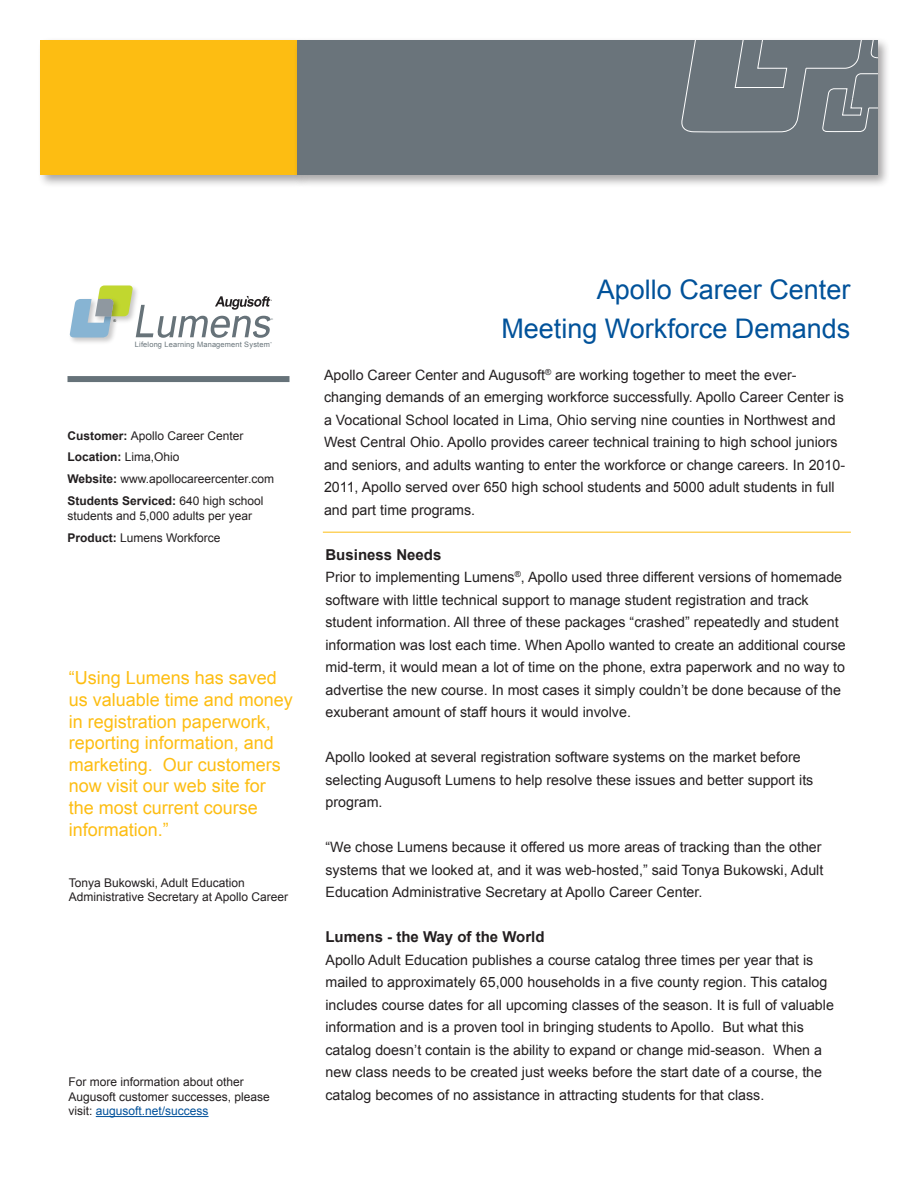
<style>
.page{position:relative;width:918px;height:1188px;background:#fff}
.page>*{position:absolute;margin:0;border:0;box-sizing:border-box;transform-origin:0 0}
.t1{font:27px "Arial";color:#01529a}
.t2{font:18px/21.6px "Arial";color:#fdbd12}
.t3{font:700 15px "Arial";color:#231f20}
.t4{font:14.25px/22.5px "Arial";color:#231f20}
.CM4{font:12px/14.4px "Arial";color:#231f20}
.CM4-2{font:700 12px "Arial";color:#231f20}
.t5{font:7.35px "Arial";letter-spacing:.025em;color:#677379}
.t6{font:3.75px "Arial";color:#1d211c}
.t7{font:2.4px "Arial";color:#677379}
.t8{font:2.4px "Arial";color:#6c797e}
.t9{font:1.8px "Arial";color:#231f20}
.s1{font-weight:700}
.s2{font-weight:400}
.s3{color:#01519b}
</style>
<div class="page">
<div style="left:37px;top:37px;width:273px;height:152px;background:#231f20;opacity:.4"></div>
<div style="left:40px;top:40px;width:257px;height:136px;background:#fdbd12"></div>
<div style="left:294px;top:37px;width:596px;height:152px;background:#231f20;opacity:.4"></div>
<div style="left:297px;top:40px;width:580px;height:136px;background:#6a747b"></div>
<img style="left:102px;top:285px;width:29px;height:1px">
<svg style="left:69px;top:286px;width:202px;height:52px"></svg>
<hr style="left:96px;top:1116px;width:113px;height:1px;background:#01519b">
<hr style="left:323px;top:532px;width:528px;height:1px;background:#fdbd12">
<div style="left:68px;top:376px;width:222px;height:6px;background:#667279"></div>
<svg style="left:681px;top:40px;width:197px;height:92px"></svg>
<p class="t6" style="left:113px;top:319px;width:4px">®</p>
<p class="t9" style="left:271px;top:299px;width:3px">®</p>
<p class="t8" style="left:271px;top:317px;width:3px">®</p>
<p class="t5" style="left:135px;top:339px;width:137px">Lifelong Learning Management System</p>
<p class="t7" style="left:270px;top:342px;width:4px">™</p>
<p class="CM4" style="left:68px;top:428px;width:178px"><span class="s1">Customer:</span> Apollo Career Center</p>
<p class="CM4-2" style="left:68px;top:449px;width:114px">Location: <span class="s2">Lima,Ohio</span></p>
<p class="CM4" style="left:68px;top:472px;width:208px"><span class="s1">Website:</span> www.apollocareercenter.com</p>
<p class="CM4" style="left:68px;top:493px;width:198px;line-height:15px"><span class="s1">Students Serviced:</span> 640 high school students and 5,000 adults per year</p>
<p class="CM4" style="left:68px;top:530px;width:155px"><span class="s1">Product:</span> Lumens Workforce</p>
<p class="t2" style="left:69px;top:667px;width:226px">“Using Lumens has saved us valuable time and money in registration paperwork, reporting information, and marketing. Our customers now visit our web site for the most current course information.”</p>
<p class="CM4" style="left:69px;top:876px;width:221px">Tonya Bukowski, Adult Education<br>Administrative Secretary at Apollo Career</p>
<p class="CM4" style="left:68px;top:1075px;width:177px">For more information about other</p>
<p class="CM4" style="left:68px;top:1090px;width:203px">Augusoft customer successes, please visit: <span class="s3">augusoft.net/success</span></p>
<p class="t1" style="left:597px;top:272px;width:255px">Apollo Career Center</p>
<p class="t1" style="left:501px;top:311px;width:351px">Meeting Workforce Demands</p>
<p class="t4" style="left:324px;top:364px;width:523px">Apollo Career Center and Augusoft<sup>®</sup> are working together to meet the ever&shy;changing demands of an emerging workforce successfully. Apollo Career Center is a Vocational School located in Lima, Ohio serving nine counties in Northwest and West Central Ohio. Apollo provides career technical training to high school juniors and seniors, and adults wanting to enter the workforce or change careers. In 2010- 2011, Apollo served over 650 high school students and 5000 adult students in full and part time programs.</p>
<p class="t3" style="left:326px;top:545px;width:117px">Business Needs</p>
<p class="t4" style="left:326px;top:566px;width:522px">Prior to implementing Lumens<sup>®</sup>, Apollo used three different versions of homemade software with little technical support to manage student registration and track student information. All three of these packages “crashed” repeatedly and student information was lost each time. When Apollo wanted to create an additional course mid-term, it would mean a lot of time on the phone, extra paperwork and no way to advertise the new course. In most cases it simply couldn’t be done because of the exuberant amount of staff hours it would involve.</p>
<p class="t4" style="left:326px;top:746px;width:489px">Apollo looked at several registration software systems on the market before selecting Augusoft Lumens to help resolve these issues and better support its program.</p>
<p class="t4" style="left:326px;top:836px;width:499px">“We chose Lumens because it offered us more areas of tracking than the other systems that we looked at, and it was web-hosted,” said Tonya Bukowski, Adult<br>Education Administrative Secretary at Apollo Career Center.</p>
<p class="t3" style="left:326px;top:927px;width:221px">Lumens - the Way of the World</p>
<p class="t4" style="left:326px;top:949px;width:510px">Apollo Adult Education publishes a course catalog three times per year that is mailed to approximately 65,000 households in a five county region. This catalog includes course dates for all upcoming classes of the season. It is full of valuable information and is a proven tool in bringing students to Apollo. But what this catalog doesn’t contain is the ability to expand or change mid-season. When a new class needs to be created just weeks before the start date of a course, the catalog becomes of no assistance in attracting students for that class.</p>
</div>
